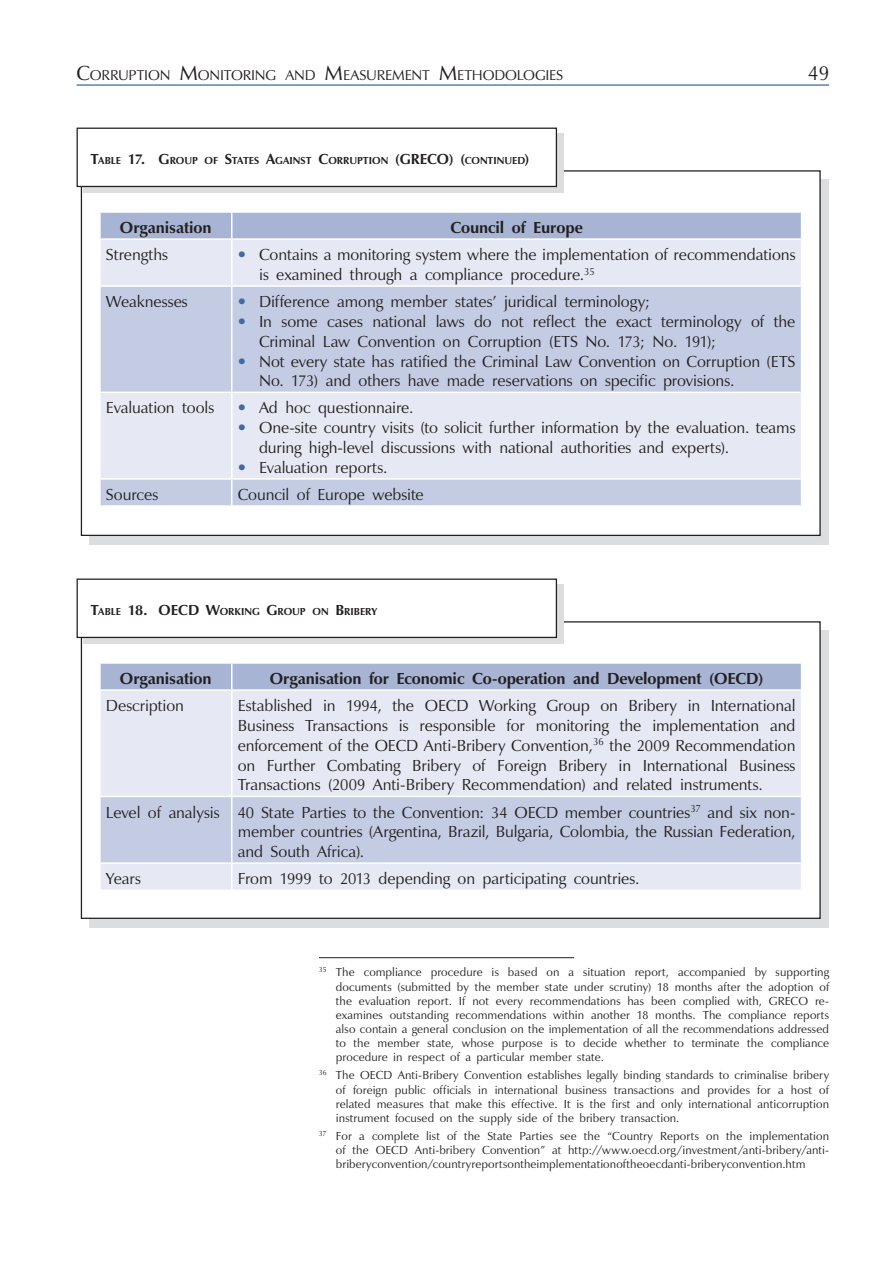
<style>
.page{position:relative;width:893px;height:1263px;background:#fff}
.page>*{position:absolute;margin:0;border:0;box-sizing:border-box;transform-origin:0 0}
.t1{font:21px "Opal CYR";color:#231f20}
.t2{font:16.5px/19.8px "Opal CYR";letter-spacing:-.005em;color:#231f20}
.t3{font:700 16.5px "Opal CYR";letter-spacing:-.005em;color:#231f20}
.t4{font:700 15px "Opal CYR";color:#231f20}
.t5{font:14.7px "Opal CYR";letter-spacing:-.01em;color:#231f20}
.t6{font:12px/14.1px "Opal CYR";letter-spacing:.01em;color:#231f20;text-align:justify}
.t7{font:700 10.5px "Opal CYR";color:#231f20}
.s1{font-size:21px}
.s2{font-size:15px}
.s3{font-weight:700;color:#436aa2}
.s4{font-size:10.5px}
</style>
<div class="page">
<hr style="left:77px;top:84px;width:752px;height:2px;background:#436aa2">
<svg style="left:89px;top:179px;width:740px;height:365px;background:#c9c9cb"></svg>
<div style="left:81px;top:171px;width:739px;height:364px;background:#fff"></div>
<svg style="left:83px;top:133px;width:480px;height:60px;background:#d8d9db"></svg>
<div style="left:77px;top:128px;width:479px;height:58px;background:#fff"></div>
<div style="left:77px;top:128px;width:480px;height:59px;border:1px solid #231f20"></div>
<div style="left:101px;top:240px;width:700px;height:45px;background:#e6e9f3"></div>
<svg style="left:101px;top:287px;width:700px;height:218px;background:#d1d7e8"></svg>
<div style="left:100px;top:212px;width:701px;height:26px;background:#a7b4d3"></div>
<hr style="left:231px;top:240px;width:1px;height:45px;background:#fff">
<hr style="left:231px;top:287px;width:1px;height:105px;background:#fff">
<hr style="left:99px;top:392px;width:133px;height:1px;background:#fff">
<hr style="left:232px;top:392px;width:570px;height:1px;background:#fff">
<hr style="left:231px;top:393px;width:1px;height:85px;background:#fff">
<hr style="left:99px;top:478px;width:133px;height:2px;background:#fff">
<hr style="left:232px;top:478px;width:570px;height:2px;background:#fff">
<svg style="left:231px;top:480px;width:1px;height:25px"></svg>
<hr style="left:319px;top:957px;width:255px;height:1px;background:#231f20">
<svg style="left:89px;top:630px;width:740px;height:297px;background:#cacacc"></svg>
<div style="left:81px;top:622px;width:739px;height:296px;background:#fff"></div>
<div style="left:83px;top:584px;width:480px;height:59px;background:linear-gradient(to right,#d5d6d8,#d5d6d8)"></div>
<div style="left:77px;top:579px;width:479px;height:58px;background:#fff"></div>
<div style="left:77px;top:578px;width:480px;height:60px;border:1px solid #231f20"></div>
<div style="left:101px;top:691px;width:700px;height:198px;background:#e6e9f3"></div>
<div style="left:101px;top:797px;width:700px;height:65px;background:#c3cce2"></div>
<div style="left:100px;top:663px;width:702px;height:26px;background:#a7b4d3"></div>
<hr style="left:231px;top:691px;width:1px;height:105px;background:#fff">
<hr style="left:99px;top:796px;width:133px;height:1px;background:#fff">
<hr style="left:232px;top:796px;width:570px;height:1px;background:#fff">
<hr style="left:231px;top:797px;width:1px;height:65px;background:#fff">
<hr style="left:99px;top:862px;width:133px;height:2px;background:#fff">
<hr style="left:232px;top:862px;width:570px;height:2px;background:#fff">
<svg style="left:231px;top:864px;width:1px;height:25px"></svg>
<p class="t5" style="left:77px;top:67px;width:488px"><span class="s1">C</span>ORRUPTION <span class="s1">M</span>ONITORING AND <span class="s1">M</span>EASUREMENT <span class="s1">M</span>ETHODOLOGIES</p>
<p class="t1" style="left:808px;top:61px;width:22px">49</p>
<p class="t7" style="left:91px;top:155px;width:320px"><span class="s2">Т</span>АBLE <span class="s2">17. G</span>ROUP OF <span class="s2">S</span>TATES <span class="s2">A</span>GAINST <span class="s2">C</span>ORRUPTION <span class="s2">(GRECO</span></p>
<p class="t7" style="left:449px;top:155px;width:82px"><span class="s2">) (</span>CONTINUED<span class="s2">)</span></p>
<p class="t3" style="left:120px;top:218px;width:93px">Organisation</p>
<p class="t3" style="left:450px;top:218px;width:134px">Council of Europe</p>
<p class="t2" style="left:106px;top:245px;width:64px">Strengths</p>
<p class="t2" style="left:259px;top:245px;width:538px;text-indent:-21px"><span class="s3">•</span> Contains a monitoring system where the implementation of recommendations is examined through a compliance procedure.<sup>35</sup></p>
<p class="t2" style="left:106px;top:292px;width:83px">Weaknesses</p>
<p class="t2" style="left:238px;top:292px;width:414px"><span class="s3">•</span> Difference among member states’ juridical terminology;</p>
<p class="t2" style="left:259px;top:312px;width:538px;text-indent:-21px"><span class="s3">•</span> In some cases national laws do not reflect the exact terminology of the<br>Criminal Law Convention on Corruption (ETS No. 173; No. 191);</p>
<p class="t2" style="left:259px;top:352px;width:538px;text-indent:-21px"><span class="s3">•</span> Not every state has ratified the Criminal Law Convention on Corruption (ETS<br>No. 173) and others have made reservations on specific provisions.</p>
<p class="t2" style="left:106px;top:399px;width:110px">Evaluation tools</p>
<p class="t2" style="left:238px;top:399px;width:177px"><span class="s3">•</span> Ad hoc questionnaire.</p>
<p class="t2" style="left:259px;top:418px;width:538px;text-indent:-21px"><span class="s3">•</span> One-site country visits (to solicit further information by the evaluation. teams during high-level discussions with national authorities and experts).</p>
<p class="t2" style="left:238px;top:458px;width:151px"><span class="s3">•</span> Evaluation reports.</p>
<p class="t2" style="left:106px;top:485px;width:54px">Sources</p>
<p class="t2" style="left:238px;top:485px;width:188px">Council of Europe website</p>
<p class="t4" style="left:91px;top:601px;width:79px">Т<span class="s4">АBLE</span> 18. OECD</p>
<p class="t7" style="left:206px;top:605px;width:173px"><span class="s2">W</span>ORKING <span class="s2">G</span>ROUP ON <span class="s2">B</span>RIBERY</p>
<p class="t3" style="left:120px;top:669px;width:93px">Organisation</p>
<p class="t3" style="left:270px;top:669px;width:495px">Organisation for Economic Co-operation and Development (OECD)</p>
<p class="t2" style="left:106px;top:696px;width:80px">Description</p>
<p class="t2" style="left:238px;top:696px;width:559px;text-align:justify">Established in 1994, the OECD Working Group on Bribery in International Business Transactions is responsible for monitoring the implementation and enforcement of the OECD Anti-Bribery Convention,<sup>36</sup> the 2009 Recommendation on Further Combating Bribery of Foreign Bribery in International Business Transactions (2009 Anti-Bribery Recommendation) and related instruments.</p>
<p class="t2" style="left:238px;top:803px;width:559px;text-align:justify;text-indent:-132px">Level of analysis 40 State Parties to the Convention: 34 OECD member countries<sup>37</sup> and six non&shy;member countries (Argentina, Brazil, Bulgaria, Colombia, the Russian Federation, and South Africa).</p>
<p class="t2" style="left:106px;top:869px;width:36px">Years</p>
<p class="t2" style="left:238px;top:869px;width:403px">From 1999 to 2013 depending on participating countries.</p>
<p class="t6" style="left:336px;top:966px;width:495px;text-indent:-17px"><sup>35</sup> The compliance procedure is based on a situation report, accompanied by supporting documents (submitted by the member state under scrutiny) 18 months after the adoption of the evaluation report. If not every recommendations has been complied with, GRECO re&shy;examines outstanding recommendations within another 18 months. The compliance reports also contain a general conclusion on the implementation of all the recommendations addressed to the member state, whose purpose is to decide whether to terminate the compliance procedure in respect of a particular member state.</p>
<p class="t6" style="left:336px;top:1069px;width:495px;text-indent:-17px"><sup>36</sup> The OECD Anti-Bribery Convention establishes legally binding standards to criminalise bribery of foreign public officials in international business transactions and provides for a host of related measures that make this effective. It is the first and only international anticorruption instrument focused on the supply side of the bribery transaction.</p>
<p class="t6" style="left:336px;top:1129px;width:495px;text-indent:-17px"><sup>37</sup> For a complete list of the State Parties see the “Country Reports on the implementation of the OECD Anti-bribery Convention” at http://www.oecd.org/investment/anti-bribery/anti&shy;briberyconvention/countryreportsontheimplementationoftheoecdanti-briberyconvention.htm</p>
</div>
